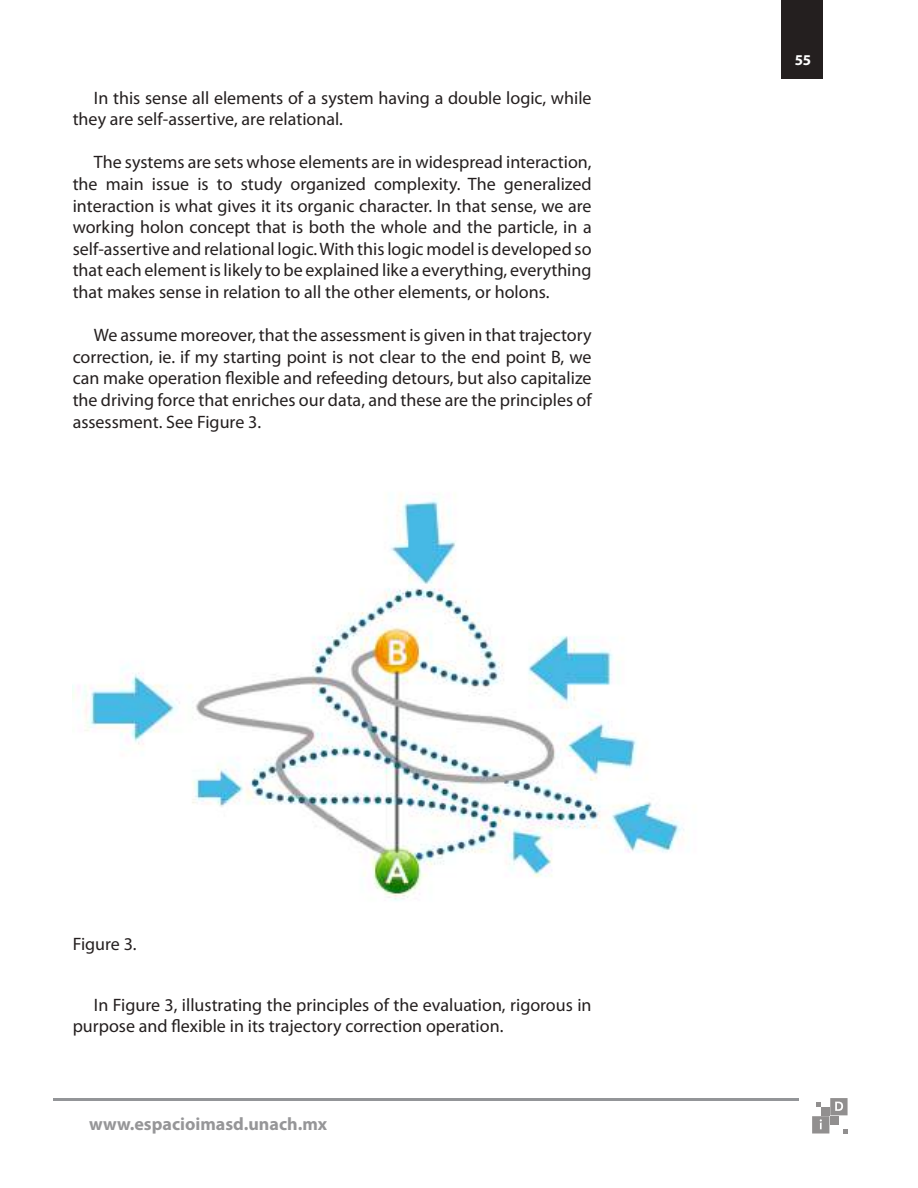
<style>
.page{position:relative;width:918px;height:1188px;background:#fff}
.page>*{position:absolute;margin:0;border:0;box-sizing:border-box;transform-origin:0 0}
.t1{font:18px/21.6px "Myriad Pro";color:#241f1f}
.t2{font:700 18px "Myriad Pro";color:#969698}
.t3{font:700 15px "Myriad Pro";color:#fff}
</style>
<div class="page">
<hr style="left:54px;top:1098px;width:745px;height:3px;background:#939598">
<svg style="left:812px;top:1098px;width:36px;height:36px"></svg>
<div style="left:782px;top:0;width:41px;height:78px;background:#241f1f"></div>
<img style="left:73px;top:494px;width:611px;height:407px">
<p class="t1" style="left:73px;top:86px;width:520px;text-indent:21px">In this sense all elements of a system having a double logic, while they are self-assertive, are relational.</p>
<p class="t1" style="left:73px;top:151px;width:520px;text-align:justify;text-indent:21px">The systems are sets whose elements are in widespread interaction, the main issue is to study organized complexity. The generalized interaction is what gives it its organic character. In that sense, we are working holon concept that is both the whole and the particle, in a self-assertive and relational logic. With this logic model is developed so that each element is likely to be explained like a everything, everything that makes sense in relation to all the other elements, or holons.</p>
<p class="t1" style="left:73px;top:324px;width:520px;text-align:justify;text-indent:21px">We assume moreover, that the assessment is given in that trajectory correction, ie. if my starting point is not clear to the end point B, we can make operation flexible and refeeding detours, but also capitalize the driving force that enriches our data, and these are the principles of assessment. See Figure 3.</p>
<p class="t1" style="left:73px;top:932px;width:65px">Figure 3.</p>
<p class="t1" style="left:73px;top:994px;width:520px;text-indent:21px">In Figure 3, illustrating the principles of the evaluation, rigorous in purpose and flexible in its trajectory correction operation.</p>
<p class="t2" style="left:89px;top:1112px;width:240px">www.espacioimasd.unach.mx</p>
<p class="t3" style="left:795px;top:50px;width:18px">55</p>
</div>
